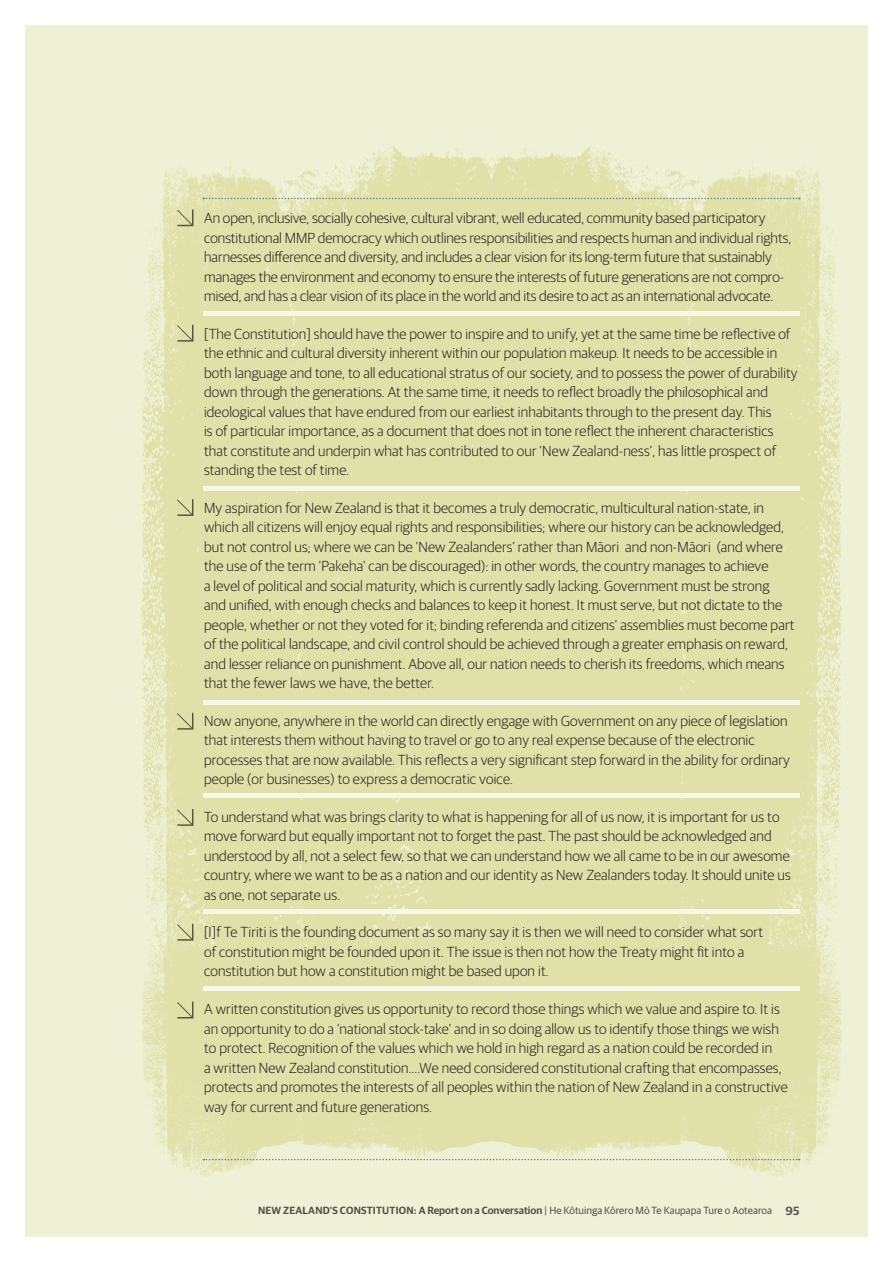
<style>
.page{position:relative;width:893px;height:1263px;background:#fff}
.page>*{position:absolute;margin:0;border:0;box-sizing:border-box;transform-origin:0 0}
.t1{font:300 14.7px/19.5px "Guardian Sans";letter-spacing:.01em;color:#231f20}
.t2{font:600 10.5px "Guardian Sans";letter-spacing:.015em;color:#57585a}
.t3{font:10.5px "Guardian Sans";color:#57585a}
.t4{font:600 9.75px "Guardian Sans";letter-spacing:.03em;color:#57585a}
.s1{font-weight:400}
.s2{font-size:12px}
.s3{font-weight:400;font-size:10.5px}
</style>
<div class="page">
<div style="left:25px;top:26px;width:843px;height:1211px;background:#eff1d6"></div>
<img style="left:141px;top:141px;width:701px;height:1037px">
<img style="left:141px;top:933px;width:702px;height:226px">
<svg style="left:203px;top:198px;width:597px;height:1px"></svg>
<svg style="left:203px;top:1159px;width:597px;height:1px"></svg>
<hr style="left:203px;top:311px;width:596px;height:4px;background:#f6f7e7">
<div style="left:203px;top:486px;width:596px;height:5px;background:#f6f7e7"></div>
<hr style="left:203px;top:700px;width:596px;height:4px;background:#f6f7e7">
<div style="left:203px;top:793px;width:596px;height:5px;background:#f6f7e7"></div>
<hr style="left:203px;top:909px;width:596px;height:4px;background:#f6f7e7">
<div style="left:203px;top:986px;width:596px;height:5px;background:#f6f7e7"></div>
<svg style="left:176px;top:208px;width:18px;height:19px"></svg>
<svg style="left:176px;top:323px;width:18px;height:19px"></svg>
<svg style="left:176px;top:498px;width:18px;height:19px"></svg>
<svg style="left:176px;top:711px;width:18px;height:19px"></svg>
<svg style="left:176px;top:807px;width:18px;height:20px"></svg>
<svg style="left:176px;top:922px;width:18px;height:19px"></svg>
<svg style="left:176px;top:1000px;width:18px;height:19px"></svg>
<p class="t1" style="left:204px;top:207px;width:589px">An open, inclusive, socially cohesive, cultural vibrant, well educated, community based participatory constitutional MMP democracy which outlines responsibilities and respects human and individual rights, harnesses difference and diversity, and includes a clear vision for its long-term future that sustainably manages the environment and economy to ensure the interests of future generations are not compro&shy;mised, and has a clear vision of its place in the world and its desire to act as an international advocate.</p>
<p class="t1" style="left:204px;top:323px;width:595px">[The Constitution] should have the power to inspire and to unify, yet at the same time be reflective of the ethnic and cultural diversity inherent within our population makeup. It needs to be accessible in both language and tone, to all educational stratus of our society, and to possess the power of durability down through the generations. At the same time, it needs to reflect broadly the philosophical and ideological values that have endured from our earliest inhabitants through to the present day. This<br>is of particular importance, as a document that does not in tone reflect the inherent characteristics that constitute and underpin what has contributed to our ‘New Zealand-ness’, has little prospect of standing the test of time.</p>
<p class="t1" style="left:204px;top:497px;width:592px">My aspiration for New Zealand is that it becomes a truly democratic, multicultural nation-state, in which all citizens will enjoy equal rights and responsibilities; where our history can be acknowledged, but not control us; where we can be ‘New Zealanders’ rather than Māori and non-Māori (and where the use of the term ‘Pakeha’ can be discouraged): in other words, the country manages to achieve<br>a level of political and social maturity, which is currently sadly lacking. Government must be strong and unified, with enough checks and balances to keep it honest. It must serve, but not dictate to the people, whether or not they voted for it; binding referenda and citizens’ assemblies must become part of the political landscape, and civil control should be achieved through a greater emphasis on reward, and lesser reliance on punishment. Above all, our nation needs to cherish its freedoms, which means that the fewer laws we have, the better.</p>
<p class="t1" style="left:204px;top:710px;width:587px">Now anyone, anywhere in the world can directly engage with Government on any piece of legislation that interests them without having to travel or go to any real expense because of the electronic processes that are now available. This reflects a very significant step forward in the ability for ordinary people (or businesses) to express a democratic voice.</p>
<p class="t1" style="left:204px;top:806px;width:588px">To understand what was brings clarity to what is happening for all of us now, it is important for us to move forward but equally important not to forget the past. The past should be acknowledged and understood by all, not a select few, so that we can understand how we all came to be in our awesome country, where we want to be as a nation and our identity as New Zealanders today. It should unite us as one, not separate us.</p>
<p class="t1" style="left:204px;top:922px;width:560px">[I]f Te Tiriti is the founding document as so many say it is then we will need to consider what sort of constitution might be founded upon it. The issue is then not how the Treaty might fit into a constitution but how a constitution might be based upon it.</p>
<p class="t1" style="left:204px;top:998px;width:585px">A written constitution gives us opportunity to record those things which we value and aspire to. It is an opportunity to do a ‘national stock-take’ and in so doing allow us to identify those things we wish to protect. Recognition of the values which we hold in high regard as a nation could be recorded in<br>a written New Zealand constitution....We need considered constitutional crafting that encompasses, protects and promotes the interests of all peoples within the nation of New Zealand in a constructive way for current and future generations.</p>
<p class="t2" style="left:258px;top:1203px;width:543px">NEW ZEALAND’S CONSTITUTION: A Report on a Conversation <span class="s1">| He Kōtuinga Kōrero Mō Te Kaupapa Ture o Aotearoa</span> <span class="s2">95</span></p>
<p class="t4" style="left:269px;top:1204px;width:173px">NEW ZEALAND’S CONSTITUTION: <span class="s3">A Re</span></p>
<p class="t3" style="left:498px;top:1203px;width:49px">versation |</p>
<p class="t3" style="left:635px;top:1203px;width:10px">m</p>
</div>
